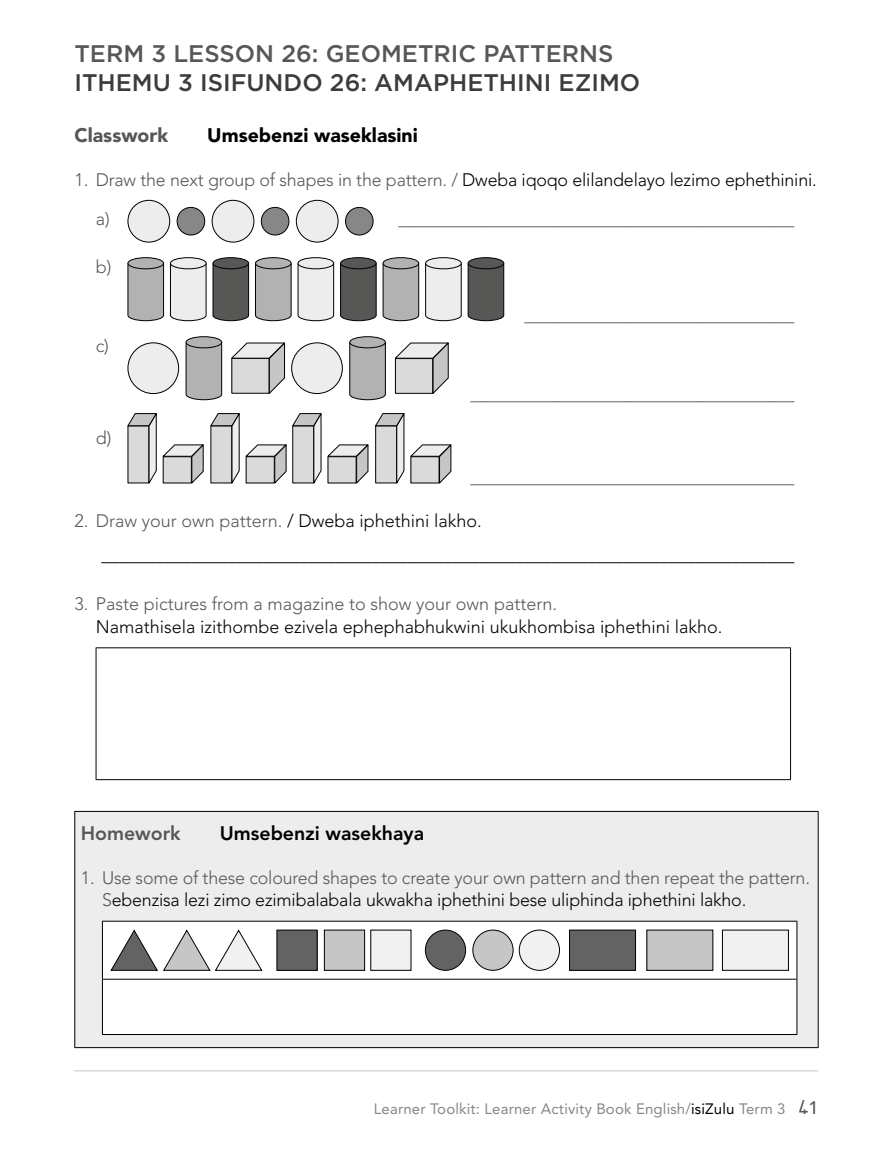
<style>
.page{position:relative;width:893px;height:1161px;background:#fff}
.page>*{position:absolute;margin:0;border:0;box-sizing:border-box;transform-origin:0 0}
.t1{font:500 24px "Gotham";color:#3c3c3b}
.t2{font:500 24px "Gotham";color:#575756}
.t3{font:900 19.5px "Avenir LT Std";color:#000}
.t4{font:800 19.5px "Avenir LT Std";color:#000}
.t5{font:900 19.5px "Avenir LT Std";color:#575756}
.t6{font:800 19.5px "Avenir LT Std";color:#575756}
.t7{font:300 18px/39.5px "Avenir LT Std";letter-spacing:-.01em;color:#575756}
.t8{font:300 18px/39.5px "Avenir LT Std";color:#000}
.t9{font:15px "Avenir LT Std";letter-spacing:.01em;color:#878787}
.s1{color:#000}
.s2{color:#575756}
.s3{font-family:"Edu Aid Gr 1 Solid";font-weight:700;font-size:16.5px;color:#575756}
.s4{font-weight:500;font-size:18px;color:#575756}
</style>
<div class="page">
<hr style="left:74px;top:1070px;width:745px;height:1px;background:#dadada">
<div style="left:128px;top:200px;width:42px;height:42px;background:#ededed;border-radius:50%"></div>
<div style="left:128px;top:200px;width:42px;height:42px;border:1px solid #000;border-radius:50%"></div>
<div style="left:212px;top:200px;width:42px;height:42px;background:#ededed;border-radius:50%"></div>
<div style="left:212px;top:200px;width:42px;height:42px;border:1px solid #000;border-radius:50%"></div>
<div style="left:296px;top:200px;width:42px;height:42px;background:#ededed;border-radius:50%"></div>
<div style="left:296px;top:200px;width:42px;height:42px;border:1px solid #000;border-radius:50%"></div>
<div style="left:177px;top:207px;width:28px;height:28px;background:#878787;border-radius:50%"></div>
<div style="left:177px;top:207px;width:28px;height:28px;border:1px solid #000;border-radius:50%"></div>
<div style="left:261px;top:207px;width:28px;height:28px;background:#878787;border-radius:50%"></div>
<div style="left:261px;top:207px;width:28px;height:28px;border:1px solid #000;border-radius:50%"></div>
<div style="left:345px;top:207px;width:28px;height:28px;background:#878787;border-radius:50%"></div>
<div style="left:345px;top:207px;width:28px;height:28px;border:1px solid #000;border-radius:50%"></div>
<svg style="left:127px;top:263px;width:37px;height:58px;background:#a8a7a7"></svg>
<div style="left:128px;top:258px;width:36px;height:11px;background:#b3b2b2;border-radius:50%"></div>
<div style="left:128px;top:257px;width:36px;height:12px;border:1px solid #000;border-radius:50%"></div>
<div style="left:255px;top:258px;width:36px;height:11px;background:#b3b2b2;border-radius:50%"></div>
<div style="left:255px;top:257px;width:36px;height:12px;border:1px solid #000;border-radius:50%"></div>
<div style="left:383px;top:258px;width:36px;height:11px;background:#b3b2b2;border-radius:50%"></div>
<div style="left:383px;top:257px;width:36px;height:12px;border:1px solid #000;border-radius:50%"></div>
<div style="left:170px;top:258px;width:36px;height:11px;background:#ededed;border-radius:50%"></div>
<div style="left:170px;top:257px;width:36px;height:12px;border:1px solid #000;border-radius:50%"></div>
<svg style="left:255px;top:263px;width:79px;height:58px;background:#c4c3c3"></svg>
<div style="left:298px;top:258px;width:36px;height:11px;background:#ededed;border-radius:50%"></div>
<div style="left:298px;top:257px;width:36px;height:12px;border:1px solid #000;border-radius:50%"></div>
<div style="left:426px;top:258px;width:35px;height:11px;background:#ededed;border-radius:50%"></div>
<div style="left:425px;top:257px;width:37px;height:12px;border:1px solid #000;border-radius:50%"></div>
<svg style="left:170px;top:263px;width:79px;height:58px;background:#a1a1a1"></svg>
<div style="left:213px;top:258px;width:36px;height:11px;background:#575756;border-radius:50%"></div>
<div style="left:213px;top:257px;width:36px;height:12px;border:1px solid #000;border-radius:50%"></div>
<svg style="left:340px;top:263px;width:79px;height:58px;background:#888887"></svg>
<div style="left:341px;top:258px;width:35px;height:11px;background:#575756;border-radius:50%"></div>
<div style="left:340px;top:257px;width:37px;height:12px;border:1px solid #000;border-radius:50%"></div>
<svg style="left:425px;top:263px;width:79px;height:58px;background:#a1a1a1"></svg>
<div style="left:468px;top:258px;width:36px;height:11px;background:#575756;border-radius:50%"></div>
<div style="left:468px;top:257px;width:36px;height:12px;border:1px solid #000;border-radius:50%"></div>
<div style="left:128px;top:343px;width:51px;height:50px;background:#ededed;border-radius:50%"></div>
<div style="left:128px;top:342px;width:51px;height:52px;border:1px solid #000;border-radius:50%"></div>
<svg style="left:185px;top:342px;width:37px;height:58px;background:#a8a8a8"></svg>
<div style="left:186px;top:337px;width:36px;height:11px;background:#b3b2b2;border-radius:50%"></div>
<div style="left:186px;top:336px;width:36px;height:12px;border:1px solid #000;border-radius:50%"></div>
<svg style="left:231px;top:342px;width:54px;height:52px;background:#c5c5c5"></svg>
<div style="left:292px;top:343px;width:50px;height:50px;background:#ededed;border-radius:50%"></div>
<div style="left:291px;top:342px;width:52px;height:52px;border:1px solid #000;border-radius:50%"></div>
<svg style="left:349px;top:343px;width:37px;height:57px;background:#a7a6a6"></svg>
<div style="left:350px;top:337px;width:35px;height:11px;background:#b3b2b2;border-radius:50%"></div>
<div style="left:349px;top:336px;width:37px;height:12px;border:1px solid #000;border-radius:50%"></div>
<svg style="left:394px;top:342px;width:55px;height:52px;background:#c6c6c6"></svg>
<svg style="left:127px;top:413px;width:325px;height:71px"></svg>
<hr style="left:96px;top:647px;width:695px;height:1px;background:#000">
<hr style="left:96px;top:648px;width:1px;height:131px;background:#000">
<hr style="left:790px;top:648px;width:1px;height:131px;background:#000">
<hr style="left:96px;top:779px;width:695px;height:1px;background:#000">
<div style="left:75px;top:811px;width:743px;height:236px;background:#ededed"></div>
<hr style="left:74px;top:811px;width:745px;height:1px;background:#000">
<hr style="left:74px;top:812px;width:1px;height:235px;background:#000">
<hr style="left:818px;top:812px;width:1px;height:235px;background:#000">
<hr style="left:74px;top:1047px;width:745px;height:1px;background:#000">
<div style="left:103px;top:922px;width:693px;height:112px;background:#fff"></div>
<hr style="left:102px;top:921px;width:695px;height:1px;background:#000">
<hr style="left:102px;top:921px;width:1px;height:58px;background:#000">
<hr style="left:796px;top:921px;width:1px;height:58px;background:#000">
<hr style="left:102px;top:979px;width:695px;height:1px;background:#000">
<hr style="left:102px;top:979px;width:1px;height:55px;background:#000">
<hr style="left:796px;top:979px;width:1px;height:55px;background:#000">
<hr style="left:102px;top:1034px;width:695px;height:1px;background:#000">
<svg style="left:110px;top:929px;width:153px;height:42px;background:#d0d0d0"></svg>
<div style="left:277px;top:930px;width:40px;height:40px;background:#646363"></div>
<div style="left:276px;top:930px;width:41px;height:41px;border:1px solid #000"></div>
<div style="left:569px;top:930px;width:66px;height:40px;background:#646363"></div>
<div style="left:569px;top:930px;width:67px;height:41px;border:1px solid #000"></div>
<div style="left:425px;top:930px;width:41px;height:40px;background:#646363;border-radius:50%"></div>
<div style="left:425px;top:930px;width:41px;height:41px;border:1px solid #000;border-radius:50%"></div>
<div style="left:324px;top:930px;width:41px;height:40px;background:#c6c6c6"></div>
<div style="left:324px;top:930px;width:41px;height:41px;border:1px solid #000"></div>
<div style="left:647px;top:930px;width:66px;height:40px;background:#c6c6c6"></div>
<div style="left:646px;top:930px;width:67px;height:41px;border:1px solid #000"></div>
<div style="left:473px;top:930px;width:40px;height:40px;background:#c6c6c6;border-radius:50%"></div>
<div style="left:472px;top:930px;width:41px;height:41px;border:1px solid #000;border-radius:50%"></div>
<div style="left:371px;top:930px;width:40px;height:40px;background:#f1f1f1"></div>
<div style="left:722px;top:930px;width:66px;height:40px;background:#f1f1f1"></div>
<div style="left:722px;top:930px;width:67px;height:41px;border:1px solid #000"></div>
<div style="left:519px;top:930px;width:40px;height:40px;background:#f1f1f1;border-radius:50%"></div>
<div style="left:519px;top:930px;width:41px;height:41px;border:1px solid #000;border-radius:50%"></div>
<h1 class="t2" style="left:74px;top:38px;width:541px">TERM 3 LESSON 26: GEOMETRIC PATTERNS</h1>
<h1 class="t1" style="left:74px;top:67px;width:567px">ITHEMU 3 ISIFUNDO 26: AMAPHETHINI EZIMO</h1>
<p class="t5" style="left:74px;top:123px;width:95px">Classwork</p>
<p class="t3" style="left:207px;top:123px;width:212px">Umsebenzi waseklasini</p>
<p class="t7" style="left:96px;top:160px;width:723px;text-indent:-21px">1. Draw the next group of shapes in the pattern. / <span class="s1">Dweba iqoqo elilandelayo lezimo ephethinini. </span>a)</p>
<p class="t7" style="left:398px;top:199px;width:397px">____________________________________________</p>
<p class="t7" style="left:96px;top:247px;width:17px">b)</p>
<p class="t7" style="left:96px;top:326px;width:15px">c)</p>
<p class="t7" style="left:96px;top:418px;width:17px">d)</p>
<p class="t7" style="left:524px;top:295px;width:271px">______________________________</p>
<p class="t7" style="left:470px;top:374px;width:325px">____________________________________</p>
<p class="t7" style="left:470px;top:457px;width:325px">____________________________________</p>
<p class="t8" style="left:101px;top:501px;width:694px;text-indent:-27px"><span class="s2">2. Draw your own pattern.</span> / Dweba iphethini lakho. –––––––––––––––––––––––––––––––––––––––––––––––––––––––––––––––––––––––––––––</p>
<p class="t7" style="left:74px;top:584px;width:484px">3. Paste pictures from a magazine to show your own pattern.</p>
<p class="t8" style="left:96px;top:607px;width:628px">Namathisela izithombe ezivela ephephabhukwini ukukhombisa iphethini lakho.</p>
<p class="t6" style="left:81px;top:822px;width:101px">Homework</p>
<p class="t4" style="left:220px;top:822px;width:206px">Umsebenzi wasekhaya</p>
<p class="t7" style="left:102px;top:866px;width:709px;line-height:22.5px;text-indent:-21px">1. Use some of these coloured shapes to create your own pattern and then repeat the pattern.<br>S<span class="s1">ebenzisa lezi zimo ezimibalabala ukwakha iphethini bese uliphinda iphethini lakho.</span></p>
<p class="t9" style="left:374px;top:1099px;width:446px">Learner Toolkit: Learner Activity Book English/<span class="s1">isiZulu</span> Term 3 <span class="s3">4</span><span class="s4">1</span></p>
</div>
